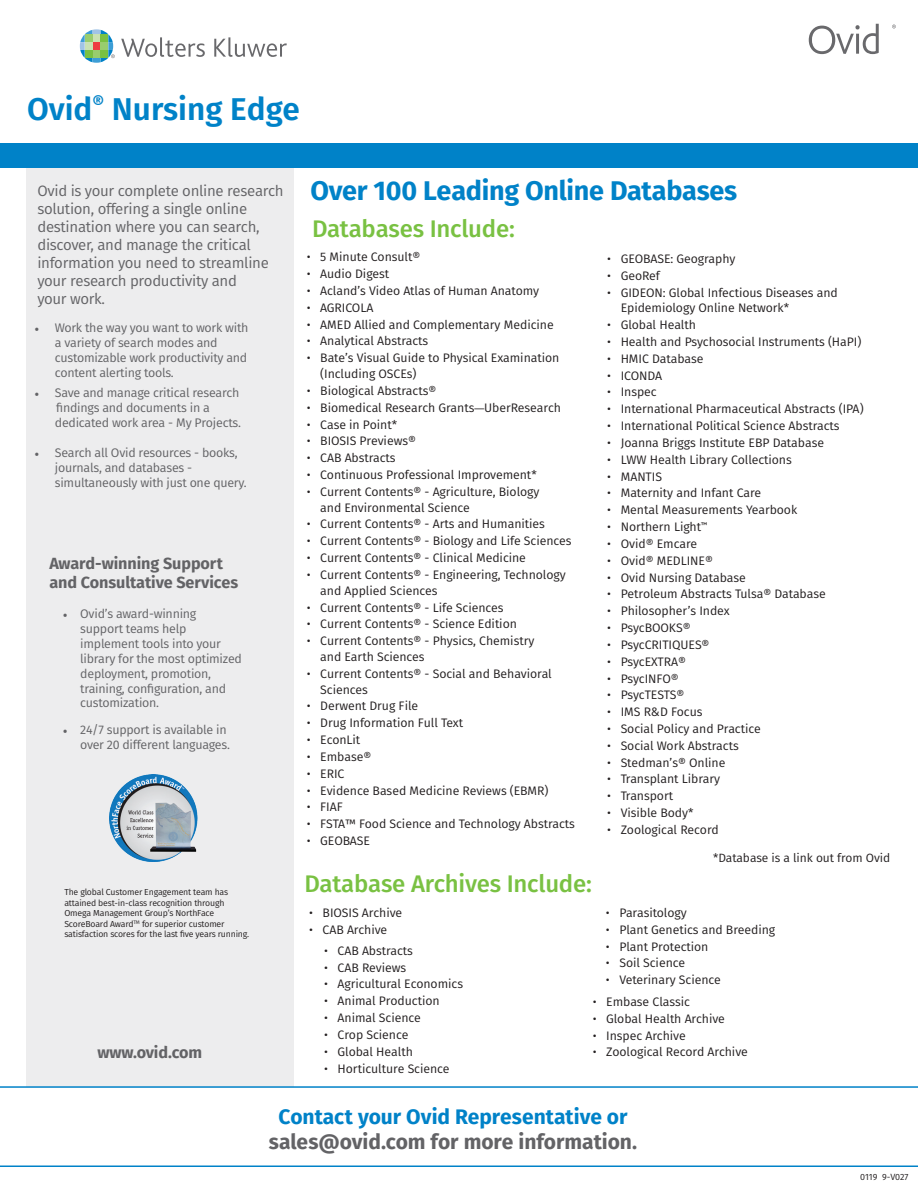
<style>
.page{position:relative;width:918px;height:1188px;background:#fff}
.page>*{position:absolute;margin:0;border:0;box-sizing:border-box;transform-origin:0 0}
.t1{font:600 31.5px "Fira Sans";color:#0082c8}
.t2{font:700 27px "Fira Sans";letter-spacing:-.01em;color:#0082c8}
.t3{font:500 24px "Fira Sans";letter-spacing:-.01em;color:#79c142}
.t4{font:700 21px "Fira Sans";letter-spacing:-.005em;color:#636366}
.t5{font:700 21px "Fira Sans";color:#0082c8}
.t6{font:700 16.2px/19.4px "Fira Sans";letter-spacing:-.005em;color:#636366}
.t7{font:15px/18px "Fira Sans";letter-spacing:-.02em;color:#636366}
.t8{font:12.45px/15px "Fira Sans";letter-spacing:-.02em;color:#636366}
.t9{font:12.3px/15.8px "Fira Sans";letter-spacing:-.005em;color:#231f20}
.t10{font:12px "Fira Sans";letter-spacing:-.005em;color:#231f20}
.t11{font:9px "Fira Sans";letter-spacing:-.005em;color:#231f20}
.t12{font:8.7px/10.5px "Fira Sans";letter-spacing:-.02em;color:#231f20}
.s1{font-family:"Minion Pro"}
.s2{font-family:"Bliss 2";font-weight:300}
</style>
<div class="page">
<svg style="left:80px;top:29px;width:35px;height:34px"></svg>
<svg style="left:121px;top:37px;width:84px;height:20px"></svg>
<svg style="left:214px;top:37px;width:73px;height:20px"></svg>
<svg style="left:809px;top:24px;width:70px;height:30px"></svg>
<svg style="left:892px;top:25px;width:4px;height:3px"></svg>
<div style="left:26px;top:167px;width:268px;height:639px;background:#ededee"></div>
<div style="left:26px;top:544px;width:268px;height:542px;background:#ededee"></div>
<img style="left:109px;top:774px;width:89px;height:88px">
<div style="left:0;top:143px;width:918px;height:25px;background:#0082c8"></div>
<svg style="left:0;top:1086px;width:918px;height:81px"></svg>
<p class="t1" style="left:27px;top:83px;width:275px">Ovid<sup>®</sup> Nursing Edge</p>
<p class="t7" style="left:37px;top:181px;width:248px">Ovid is your complete online research solution, offering a single online destination where you can search, discover, and manage the critical information you need to streamline your research productivity and</p>
<p class="t7" style="left:37px;top:289px;width:69px">your work.</p>
<p class="t8" style="left:55px;top:320px;width:195px;text-indent:-20px"><span class="s1">•</span> Work the way you want to work with a variety of search modes and customizable work productivity and content alerting tools.</p>
<p class="t8" style="left:55px;top:385px;width:188px;text-indent:-20px"><span class="s1">•</span> Save and manage critical research findings and documents in a dedicated work area - My Projects.</p>
<p class="t8" style="left:55px;top:445px;width:193px;text-indent:-20px"><span class="s1">•</span> Search all Ovid resources - books, journals, and databases - simultaneously with just one query.</p>
<p class="t6" style="left:49px;top:552px;width:190px">Award-winning Support and Consultative Services</p>
<p class="t8" style="left:80px;top:606px;width:163px;text-indent:-17px"><span class="s1">•</span> Ovid’s award-winning support teams help implement tools into your library for the most optimized deployment, promotion, training, configuration, and customization.</p>
<p class="t8" style="left:63px;top:722px;width:169px;text-align:right"><span class="s1">•</span> 24/7 support is available in over 20 different languages.</p>
<p class="t2" style="left:311px;top:168px;width:428px">Over 100 Leading Online Databases</p>
<p class="t3" style="left:312px;top:210px;width:204px">Databases Include:</p>
<p class="t9" style="left:307px;top:249px;width:115px">• 5 Minute Consult®</p>
<p class="t9" style="left:307px;top:266px;width:84px">• Audio Digest</p>
<p class="t9" style="left:307px;top:283px;width:234px">• Acland’s Video Atlas of Human Anatomy</p>
<p class="t9" style="left:307px;top:299px;width:68px">• AGRICOLA</p>
<p class="t9" style="left:307px;top:316px;width:248px">• AMED Allied and Complementary Medicine</p>
<p class="t9" style="left:307px;top:333px;width:123px">• Analytical Abstracts</p>
<p class="t9" style="left:320px;top:350px;width:241px;text-indent:-14px">• Bate’s Visual Guide to Physical Examination (Including OSCEs)</p>
<p class="t9" style="left:307px;top:382px;width:131px">• Biological Abstracts®</p>
<p class="t9" style="left:307px;top:399px;width:256px">• Biomedical Research Grants<span class="s2">—</span>UberResearch</p>
<p class="t9" style="left:307px;top:416px;width:92px">• Case in Point*</p>
<p class="t9" style="left:307px;top:433px;width:111px">• BIOSIS Previews®</p>
<p class="t9" style="left:307px;top:450px;width:90px">• CAB Abstracts</p>
<p class="t9" style="left:307px;top:467px;width:232px">• Continuous Professional Improvement*</p>
<p class="t9" style="left:320px;top:483px;width:221px;text-indent:-14px">• Current Contents® - Agriculture, Biology and Environmental Science</p>
<p class="t9" style="left:307px;top:516px;width:240px">• Current Contents® - Arts and Humanities</p>
<p class="t9" style="left:307px;top:533px;width:266px">• Current Contents® - Biology and Life Sciences</p>
<p class="t9" style="left:307px;top:550px;width:221px">• Current Contents® - Clinical Medicine</p>
<p class="t9" style="left:320px;top:567px;width:247px;text-indent:-14px">• Current Contents® - Engineering, Technology and Applied Sciences</p>
<p class="t9" style="left:307px;top:599px;width:198px">• Current Contents® - Life Sciences</p>
<p class="t9" style="left:307px;top:616px;width:212px">• Current Contents® - Science Edition</p>
<p class="t9" style="left:320px;top:633px;width:216px;text-indent:-14px">• Current Contents® - Physics, Chemistry and Earth Sciences</p>
<p class="t9" style="left:320px;top:665px;width:233px;text-indent:-14px">• Current Contents® - Social and Behavioral<br>Sciences</p>
<p class="t9" style="left:307px;top:698px;width:113px">• Derwent Drug File</p>
<p class="t9" style="left:307px;top:715px;width:158px">• Drug Information Full Text</p>
<p class="t9" style="left:307px;top:732px;width:55px">• EconLit</p>
<p class="t9" style="left:307px;top:748px;width:66px">• Embase®</p>
<p class="t9" style="left:307px;top:765px;width:39px">• ERIC</p>
<p class="t9" style="left:307px;top:782px;width:243px">• Evidence Based Medicine Reviews (EBMR)</p>
<p class="t9" style="left:307px;top:799px;width:37px">• FIAF</p>
<p class="t9" style="left:307px;top:816px;width:270px">• FSTA™ Food Science and Technology Abstracts</p>
<p class="t9" style="left:307px;top:833px;width:65px">• GEOBASE</p>
<p class="t9" style="left:607px;top:250px;width:130px">• GEOBASE: Geography</p>
<p class="t9" style="left:607px;top:267px;width:54px">• GeoRef</p>
<p class="t9" style="left:621px;top:284px;width:219px;text-indent:-14px">• GIDEON: Global Infectious Diseases and<br>Epidemiology Online Network*</p>
<p class="t9" style="left:607px;top:317px;width:90px">• Global Health</p>
<p class="t9" style="left:607px;top:333px;width:256px">• Health and Psychosocial Instruments (HaPI)</p>
<p class="t9" style="left:607px;top:350px;width:98px">• HMIC Database</p>
<p class="t9" style="left:607px;top:367px;width:56px">• ICONDA</p>
<p class="t9" style="left:607px;top:384px;width:51px">• Inspec</p>
<p class="t9" style="left:607px;top:401px;width:258px">• International Pharmaceutical Abstracts (IPA)</p>
<p class="t9" style="left:607px;top:418px;width:234px">• International Political Science Abstracts</p>
<p class="t9" style="left:607px;top:434px;width:218px">• Joanna Briggs Institute EBP Database</p>
<p class="t9" style="left:607px;top:451px;width:186px">• LWW Health Library Collections</p>
<p class="t9" style="left:607px;top:468px;width:56px">• MANTIS</p>
<p class="t9" style="left:607px;top:485px;width:156px">• Maternity and Infant Care</p>
<p class="t9" style="left:607px;top:502px;width:192px">• Mental Measurements Yearbook</p>
<p class="t9" style="left:607px;top:519px;width:102px">• Northern Light<sup>™</sup></p>
<p class="t9" style="left:607px;top:535px;width:92px">• Ovid® Emcare</p>
<p class="t9" style="left:607px;top:552px;width:107px">• Ovid® MEDLINE®</p>
<p class="t9" style="left:607px;top:569px;width:140px">• Ovid Nursing Database</p>
<p class="t9" style="left:607px;top:586px;width:220px">• Petroleum Abstracts Tulsa® Database</p>
<p class="t9" style="left:607px;top:603px;width:124px">• Philosopher’s Index</p>
<p class="t9" style="left:607px;top:620px;width:85px">• PsycBOOKS®</p>
<p class="t9" style="left:607px;top:636px;width:104px">• PsycCRITIQUES®</p>
<p class="t9" style="left:607px;top:653px;width:80px">• PsycEXTRA®</p>
<p class="t9" style="left:607px;top:670px;width:73px">• PsycINFO®</p>
<p class="t9" style="left:607px;top:687px;width:79px">• PsycTESTS®</p>
<p class="t9" style="left:607px;top:704px;width:97px">• IMS R&amp;D Focus</p>
<p class="t9" style="left:607px;top:721px;width:155px">• Social Policy and Practice</p>
<p class="t9" style="left:607px;top:737px;width:133px">• Social Work Abstracts</p>
<p class="t9" style="left:607px;top:754px;width:120px">• Stedman’s® Online</p>
<p class="t9" style="left:607px;top:771px;width:114px">• Transplant Library</p>
<p class="t9" style="left:607px;top:788px;width:68px">• Transport</p>
<p class="t9" style="left:607px;top:805px;width:88px">• Visible Body*</p>
<p class="t9" style="left:607px;top:822px;width:113px">• Zoological Record</p>
<p class="t10" style="left:713px;top:849px;width:179px">*Database is a link out from Ovid</p>
<p class="t12" style="left:64px;top:887px;width:186px">The global Customer Engagement team has attained best-in-class recognition through Omega Management Group’s NorthFace ScoreBoard Award<sup>TM</sup> for superior customer satisfaction scores for the last five years running.</p>
<p class="t6" style="left:97px;top:1041px;width:106px">www.ovid.com</p>
<p class="t3" style="left:305px;top:864px;width:289px">Database Archives Include:</p>
<p class="t9" style="left:309px;top:904px;width:95px">• BIOSIS Archive</p>
<p class="t9" style="left:309px;top:921px;width:80px">• CAB Archive</p>
<p class="t9" style="left:324px;top:942px;width:90px">• CAB Abstracts</p>
<p class="t9" style="left:324px;top:959px;width:84px">• CAB Reviews</p>
<p class="t9" style="left:324px;top:976px;width:140px">• Agricultural Economics</p>
<p class="t9" style="left:324px;top:993px;width:117px">• Animal Production</p>
<p class="t9" style="left:324px;top:1010px;width:98px">• Animal Science</p>
<p class="t9" style="left:324px;top:1027px;width:86px">• Crop Science</p>
<p class="t9" style="left:324px;top:1043px;width:90px">• Global Health</p>
<p class="t9" style="left:324px;top:1060px;width:127px">• Horticulture Science</p>
<p class="t9" style="left:606px;top:904px;width:82px">• Parasitology</p>
<p class="t9" style="left:606px;top:921px;width:171px">• Plant Genetics and Breeding</p>
<p class="t9" style="left:606px;top:938px;width:104px">• Plant Protection</p>
<p class="t9" style="left:606px;top:955px;width:81px">• Soil Science</p>
<p class="t9" style="left:606px;top:972px;width:117px">• Veterinary Science</p>
<p class="t9" style="left:593px;top:994px;width:99px">• Embase Classic</p>
<p class="t9" style="left:593px;top:1010px;width:134px">• Global Health Archive</p>
<p class="t9" style="left:593px;top:1027px;width:95px">• Inspec Archive</p>
<p class="t9" style="left:593px;top:1044px;width:157px">• Zoological Record Archive</p>
<p class="t5" style="left:278px;top:1099px;width:351px">Contact your Ovid Representative or</p>
<p class="t4" style="left:269px;top:1124px;width:370px">sales@ovid.com for more information.</p>
<p class="t11" style="left:860px;top:1171px;width:50px">0119 9-V027</p>
</div>
